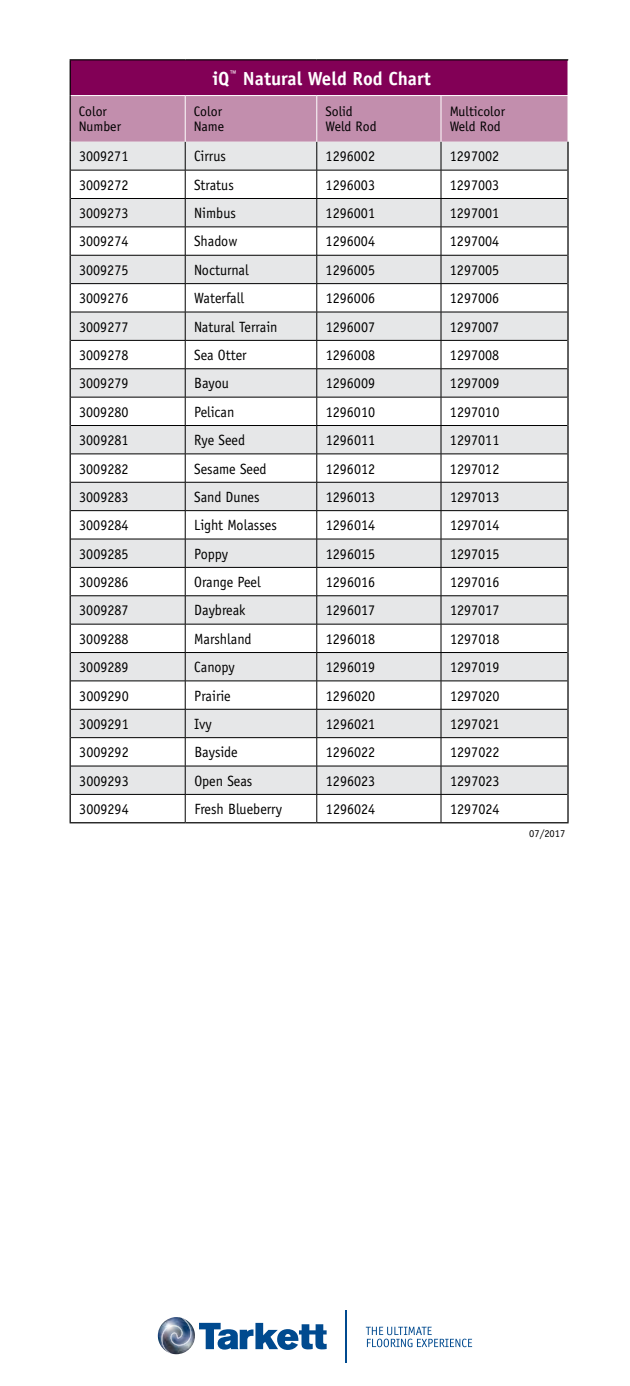
<style>
.page{position:relative;width:630px;height:1386px;background:#fff}
.page>*{position:absolute;margin:0;border:0;box-sizing:border-box;transform-origin:0 0}
.t1{font:700 18.9px "Officina Sans Std";color:#fff}
.t2{font:14.88px "Officina Sans Std";color:#000;scale:.95 1}
.t3{font:13.83px/15.6px "Officina Sans Std";color:#000}
.t4{font:10.5px "Officina Sans Std";color:#000}
</style>
<div class="page">
<div style="left:70px;top:60px;width:498px;height:36px;background:#820056"></div>
<svg style="left:70px;top:96px;width:498px;height:726px"></svg>
<hr style="left:70px;top:822px;width:115px;height:1px;background:#000">
<hr style="left:185px;top:822px;width:132px;height:1px;background:#000">
<hr style="left:317px;top:822px;width:124px;height:1px;background:#000">
<hr style="left:441px;top:822px;width:128px;height:1px;background:#000">
<hr style="left:70px;top:60px;width:1px;height:36px;background:#000">
<hr style="left:70px;top:96px;width:1px;height:46px;background:#000">
<hr style="left:185px;top:96px;width:1px;height:46px;background:#fff">
<hr style="left:70px;top:59px;width:115px;height:1px;background:#000">
<hr style="left:185px;top:59px;width:132px;height:1px;background:#000">
<hr style="left:317px;top:59px;width:124px;height:1px;background:#000">
<hr style="left:441px;top:59px;width:127px;height:1px;background:#000">
<hr style="left:567px;top:142px;width:2px;height:28px;background:#000">
<hr style="left:567px;top:170px;width:2px;height:29px;background:#000">
<hr style="left:567px;top:199px;width:2px;height:28px;background:#000">
<hr style="left:567px;top:227px;width:2px;height:28px;background:#000">
<hr style="left:567px;top:255px;width:2px;height:29px;background:#000">
<hr style="left:567px;top:284px;width:2px;height:28px;background:#000">
<hr style="left:567px;top:312px;width:2px;height:28px;background:#000">
<hr style="left:567px;top:340px;width:2px;height:29px;background:#000">
<hr style="left:567px;top:369px;width:2px;height:28px;background:#000">
<hr style="left:567px;top:397px;width:2px;height:29px;background:#000">
<hr style="left:567px;top:426px;width:2px;height:28px;background:#000">
<hr style="left:567px;top:454px;width:2px;height:28px;background:#000">
<hr style="left:567px;top:482px;width:2px;height:29px;background:#000">
<hr style="left:567px;top:511px;width:2px;height:28px;background:#000">
<hr style="left:567px;top:539px;width:2px;height:28px;background:#000">
<hr style="left:567px;top:567px;width:2px;height:29px;background:#000">
<hr style="left:567px;top:596px;width:2px;height:28px;background:#000">
<hr style="left:567px;top:624px;width:2px;height:29px;background:#000">
<hr style="left:567px;top:653px;width:2px;height:28px;background:#000">
<hr style="left:567px;top:681px;width:2px;height:28px;background:#000">
<hr style="left:567px;top:709px;width:2px;height:29px;background:#000">
<hr style="left:567px;top:738px;width:2px;height:28px;background:#000">
<hr style="left:567px;top:766px;width:2px;height:28px;background:#000">
<hr style="left:567px;top:794px;width:2px;height:28px;background:#000">
<hr style="left:71px;top:95px;width:114px;height:1px;background:#fff">
<hr style="left:185px;top:95px;width:132px;height:1px;background:#fff">
<hr style="left:317px;top:95px;width:124px;height:1px;background:#fff">
<hr style="left:441px;top:95px;width:127px;height:1px;background:#fff">
<img style="left:158px;top:1317px;width:18px;height:29px">
<img style="left:161px;top:1318px;width:30px;height:36px">
<svg style="left:199px;top:1323px;width:128px;height:27px"></svg>
<hr style="left:346px;top:1310px;width:1px;height:52px;background:#004a8f">
<svg style="left:366px;top:1327px;width:106px;height:20px"></svg>
<p class="t1" style="left:212px;top:66px;width:220px">iQ<sup>™</sup> Natural Weld Rod Chart</p>
<p class="t3" style="left:79px;top:103px;width:44px">Color<br>Number</p>
<p class="t3" style="left:194px;top:103px;width:32px">Color<br>Name</p>
<p class="t3" style="left:325px;top:103px;width:53px">Solid<br>Weld Rod</p>
<p class="t3" style="left:450px;top:103px;width:57px">Multicolor<br>Weld Rod</p>
<p class="t2" style="left:79px;top:148px;width:54px">3009271</p>
<p class="t2" style="left:194px;top:148px;width:35px">Cirrus</p>
<p class="t2" style="left:326px;top:148px;width:54px">1296002</p>
<p class="t2" style="left:450px;top:148px;width:54px">1297002</p>
<p class="t2" style="left:79px;top:176px;width:54px">3009272</p>
<p class="t2" style="left:194px;top:176px;width:43px">Stratus</p>
<p class="t2" style="left:326px;top:176px;width:54px">1296003</p>
<p class="t2" style="left:450px;top:176px;width:54px">1297003</p>
<p class="t2" style="left:79px;top:204px;width:54px">3009273</p>
<p class="t2" style="left:194px;top:204px;width:46px">Nimbus</p>
<p class="t2" style="left:326px;top:204px;width:54px">1296001</p>
<p class="t2" style="left:450px;top:204px;width:54px">1297001</p>
<p class="t2" style="left:79px;top:233px;width:54px">3009274</p>
<p class="t2" style="left:194px;top:233px;width:47px">Shadow</p>
<p class="t2" style="left:326px;top:233px;width:54px">1296004</p>
<p class="t2" style="left:450px;top:233px;width:54px">1297004</p>
<p class="t2" style="left:79px;top:261px;width:54px">3009275</p>
<p class="t2" style="left:194px;top:261px;width:59px">Nocturnal</p>
<p class="t2" style="left:326px;top:261px;width:54px">1296005</p>
<p class="t2" style="left:450px;top:261px;width:54px">1297005</p>
<p class="t2" style="left:79px;top:290px;width:54px">3009276</p>
<p class="t2" style="left:194px;top:290px;width:54px">Waterfall</p>
<p class="t2" style="left:326px;top:290px;width:54px">1296006</p>
<p class="t2" style="left:450px;top:290px;width:54px">1297006</p>
<p class="t2" style="left:79px;top:318px;width:54px">3009277</p>
<p class="t2" style="left:194px;top:318px;width:89px">Natural Terrain</p>
<p class="t2" style="left:326px;top:318px;width:54px">1296007</p>
<p class="t2" style="left:450px;top:318px;width:54px">1297007</p>
<p class="t2" style="left:79px;top:346px;width:54px">3009278</p>
<p class="t2" style="left:194px;top:346px;width:57px">Sea Otter</p>
<p class="t2" style="left:326px;top:346px;width:54px">1296008</p>
<p class="t2" style="left:450px;top:346px;width:54px">1297008</p>
<p class="t2" style="left:79px;top:375px;width:54px">3009279</p>
<p class="t2" style="left:194px;top:375px;width:38px">Bayou</p>
<p class="t2" style="left:326px;top:375px;width:54px">1296009</p>
<p class="t2" style="left:450px;top:375px;width:54px">1297009</p>
<p class="t2" style="left:79px;top:403px;width:54px">3009280</p>
<p class="t2" style="left:194px;top:403px;width:44px">Pelican</p>
<p class="t2" style="left:326px;top:403px;width:54px">1296010</p>
<p class="t2" style="left:450px;top:403px;width:54px">1297010</p>
<p class="t2" style="left:79px;top:431px;width:54px">3009281</p>
<p class="t2" style="left:194px;top:431px;width:55px">Rye Seed</p>
<p class="t2" style="left:326px;top:431px;width:54px">1296011</p>
<p class="t2" style="left:450px;top:431px;width:54px">1297011</p>
<p class="t2" style="left:79px;top:460px;width:54px">3009282</p>
<p class="t2" style="left:194px;top:460px;width:78px">Sesame Seed</p>
<p class="t2" style="left:326px;top:460px;width:54px">1296012</p>
<p class="t2" style="left:450px;top:460px;width:54px">1297012</p>
<p class="t2" style="left:79px;top:488px;width:54px">3009283</p>
<p class="t2" style="left:194px;top:488px;width:70px">Sand Dunes</p>
<p class="t2" style="left:326px;top:488px;width:54px">1296013</p>
<p class="t2" style="left:450px;top:488px;width:54px">1297013</p>
<p class="t2" style="left:79px;top:517px;width:54px">3009284</p>
<p class="t2" style="left:194px;top:517px;width:89px">Light Molasses</p>
<p class="t2" style="left:326px;top:517px;width:54px">1296014</p>
<p class="t2" style="left:450px;top:517px;width:54px">1297014</p>
<p class="t2" style="left:79px;top:545px;width:54px">3009285</p>
<p class="t2" style="left:194px;top:545px;width:37px">Poppy</p>
<p class="t2" style="left:326px;top:545px;width:54px">1296015</p>
<p class="t2" style="left:450px;top:545px;width:54px">1297015</p>
<p class="t2" style="left:79px;top:573px;width:54px">3009286</p>
<p class="t2" style="left:194px;top:573px;width:72px">Orange Peel</p>
<p class="t2" style="left:326px;top:573px;width:54px">1296016</p>
<p class="t2" style="left:450px;top:573px;width:54px">1297016</p>
<p class="t2" style="left:79px;top:602px;width:54px">3009287</p>
<p class="t2" style="left:194px;top:602px;width:55px">Daybreak</p>
<p class="t2" style="left:326px;top:602px;width:54px">1296017</p>
<p class="t2" style="left:450px;top:602px;width:54px">1297017</p>
<p class="t2" style="left:79px;top:630px;width:54px">3009288</p>
<p class="t2" style="left:194px;top:630px;width:62px">Marshland</p>
<p class="t2" style="left:326px;top:630px;width:54px">1296018</p>
<p class="t2" style="left:450px;top:630px;width:54px">1297018</p>
<p class="t2" style="left:79px;top:658px;width:54px">3009289</p>
<p class="t2" style="left:194px;top:658px;width:44px">Canopy</p>
<p class="t2" style="left:326px;top:658px;width:54px">1296019</p>
<p class="t2" style="left:450px;top:658px;width:54px">1297019</p>
<p class="t2" style="left:79px;top:687px;width:54px">3009290</p>
<p class="t2" style="left:194px;top:687px;width:40px">Prairie</p>
<p class="t2" style="left:326px;top:687px;width:54px">1296020</p>
<p class="t2" style="left:450px;top:687px;width:54px">1297020</p>
<p class="t2" style="left:79px;top:715px;width:54px">3009291</p>
<p class="t2" style="left:194px;top:715px;width:20px">Ivy</p>
<p class="t2" style="left:326px;top:715px;width:54px">1296021</p>
<p class="t2" style="left:450px;top:715px;width:54px">1297021</p>
<p class="t2" style="left:79px;top:744px;width:54px">3009292</p>
<p class="t2" style="left:194px;top:744px;width:47px">Bayside</p>
<p class="t2" style="left:326px;top:744px;width:54px">1296022</p>
<p class="t2" style="left:450px;top:744px;width:54px">1297022</p>
<p class="t2" style="left:79px;top:772px;width:54px">3009293</p>
<p class="t2" style="left:194px;top:772px;width:63px">Open Seas</p>
<p class="t2" style="left:326px;top:772px;width:54px">1296023</p>
<p class="t2" style="left:450px;top:772px;width:54px">1297023</p>
<p class="t2" style="left:79px;top:800px;width:54px">3009294</p>
<p class="t2" style="left:194px;top:800px;width:94px">Fresh Blueberry</p>
<p class="t2" style="left:326px;top:800px;width:54px">1296024</p>
<p class="t2" style="left:450px;top:800px;width:54px">1297024</p>
<p class="t4" style="left:529px;top:827px;width:38px">07/2017</p>
</div>
